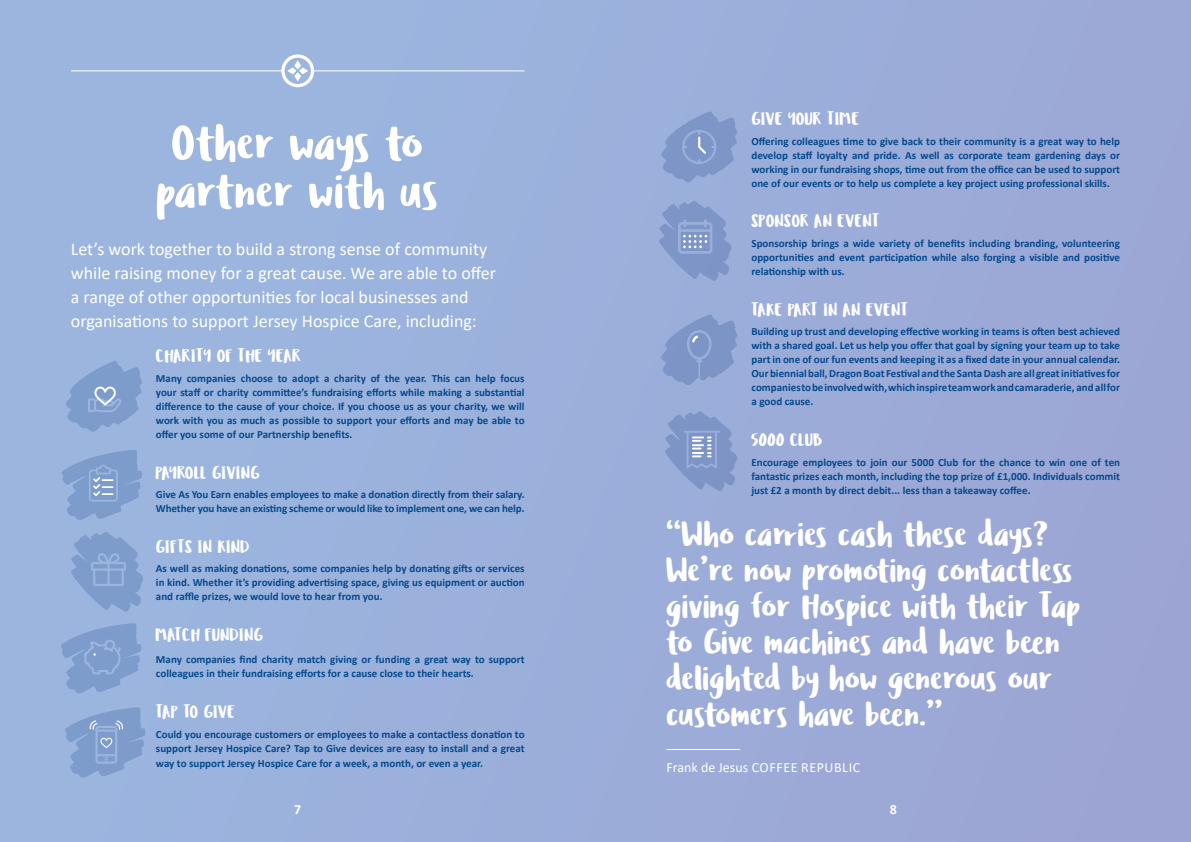
<style>
.page{position:relative;width:1191px;height:842px;background:#9bafdb}
.page>*{position:absolute;margin:0;border:0;box-sizing:border-box;transform-origin:0 0}
.t1{font:50px/48px "Ludicrous";color:#fff;text-align:center}
.t2{font:35px/36px "Ludicrous";color:#fff}
.t3{font:18px/24px "Calibri";color:#fff}
.t4{font:18px "Ludicrous";color:#fff}
.t5{font:14px "Calibri";letter-spacing:.04em;color:#fff}
.t6{font:700 14px "Calibri";color:#fff}
.t7{font:700 11px/14px "Calibri";color:#05498c;text-align:justify}
</style>
<div class="page">
<hr style="left:71px;top:71px;width:453px;height:1px;background:#fff">
<svg style="left:281px;top:54px;width:33px;height:33px"></svg>
<svg style="left:287px;top:60px;width:21px;height:22px"></svg>
<svg style="left:71px;top:532px;width:72px;height:80px"></svg>
<svg style="left:62px;top:450px;width:80px;height:70px"></svg>
<svg style="left:66px;top:361px;width:76px;height:71px"></svg>
<svg style="left:61px;top:623px;width:80px;height:71px"></svg>
<svg style="left:65px;top:707px;width:80px;height:71px"></svg>
<svg style="left:665px;top:411px;width:72px;height:80px"></svg>
<svg style="left:661px;top:314px;width:76px;height:71px"></svg>
<svg style="left:661px;top:112px;width:76px;height:70px"></svg>
<svg style="left:659px;top:201px;width:72px;height:80px"></svg>
<hr style="left:666px;top:749px;width:74px;height:1px;background:#fff">
<h1 class="t1" style="left:156px;top:119px;width:284px">Other ways to partner with us</h1>
<h3 class="t3" style="left:71px;top:236px;width:427px">Let’s work together to build a strong sense of community while raising money for a great cause. We are able to offer a range of other opportunities for local businesses and organisations to support Jersey Hospice Care, including:</h3>
<h3 class="t4" style="left:156px;top:344px;width:147px">CHARITY OF THE YEAR</h3>
<p class="t7" style="left:156px;top:371px;width:370px">Many companies choose to adopt a charity of the year. This can help focus your staff or charity committee’s fundraising efforts while making a substantial difference to the cause of your choice. If you choose us as your charity, we will work with you as much as possible to support your efforts and may be able to offer you some of our Partnership benefits.</p>
<h3 class="t4" style="left:156px;top:460px;width:105px">PAYROLL GIVING</h3>
<p class="t7" style="left:156px;top:487px;width:370px">Give As You Earn enables employees to make a donation directly from their salary.<br>Whether you have an existing scheme or would like to implement one, we can help.</p>
<h3 class="t4" style="left:156px;top:534px;width:95px">GIFTS IN KIND</h3>
<p class="t7" style="left:156px;top:562px;width:370px">As well as making donations, some companies help by donating gifts or services in kind. Whether it’s providing advertising space, giving us equipment or auction and raffle prizes, we would love to hear from you.</p>
<h3 class="t4" style="left:156px;top:622px;width:109px">MATCH FUNDING</h3>
<p class="t7" style="left:156px;top:653px;width:370px">Many companies find charity match giving or funding a great way to support colleagues in their fundraising efforts for a cause close to their hearts.</p>
<h3 class="t4" style="left:156px;top:699px;width:81px">TAP TO GIVE</h3>
<p class="t7" style="left:156px;top:727px;width:370px">Could you encourage customers or employees to make a contactless donation to support Jersey Hospice Care? Tap to Give devices are easy to install and a great</p>
<p class="t7" style="left:156px;top:756px;width:328px">way to support Jersey Hospice Care for a week, a month, or even a year.</p>
<h3 class="t4" style="left:751px;top:107px;width:110px">GIVE YOUR TIME</h3>
<p class="t7" style="left:751px;top:134px;width:370px">Offering colleagues time to give back to their community is a great way to help develop staff loyalty and pride. As well as corporate team gardening days or working in our fundraising shops, time out from the office can be used to support one of our events or to help us complete a key project using professional skills.</p>
<h3 class="t4" style="left:751px;top:209px;width:130px">SPONSOR AN EVENT</h3>
<p class="t7" style="left:751px;top:236px;width:370px">Sponsorship brings a wide variety of benefits including branding, volunteering opportunities and event participation while also forging a visible and positive relationship with us.</p>
<h3 class="t4" style="left:751px;top:297px;width:158px">TAKE PART IN AN EVENT</h3>
<p class="t7" style="left:751px;top:324px;width:370px">Building up trust and developing effective working in teams is often best achieved with a shared goal. Let us help you offer that goal by signing your team up to take part in one of our fun events and keeping it as a fixed date in your annual calendar.<br>Our biennial ball, Dragon Boat Festival and the Santa Dash are all great initiatives for companies to be involved with, which inspire team work and camaraderie, and all for a good cause.</p>
<h3 class="t4" style="left:751px;top:427px;width:73px">5000 CLUB</h3>
<p class="t7" style="left:751px;top:455px;width:370px">Encourage employees to join our 5000 Club for the chance to win one of ten fantastic prizes each month, including the top prize of £1,000. Individuals commit just £2 a month by direct debit... less than a takeaway coffee.</p>
<h2 class="t2" style="left:666px;top:516px;width:416px">‘‘Who carries cash these days?<br>We’re now promoting contactless giving for Hospice with their Tap to Give machines and have been delighted by how generous our customers have been.’’</h2>
<p class="t5" style="left:666px;top:757px;width:195px">Frank de Jesus COFFEE REPUBLIC</p>
<p class="t6" style="left:294px;top:799px;width:9px">7</p>
<p class="t6" style="left:889px;top:799px;width:9px">8</p>
</div>
